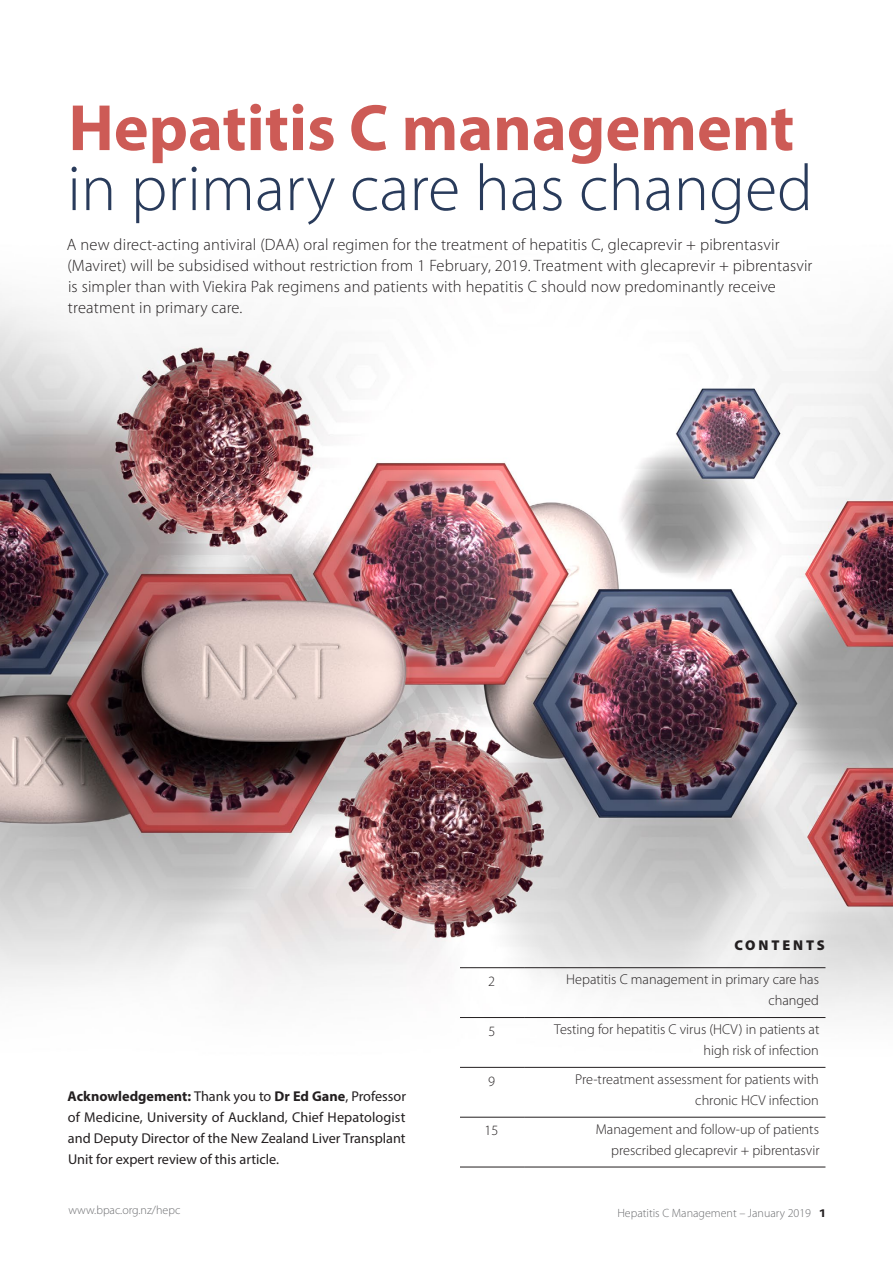
<style>
.page{position:relative;width:893px;height:1263px;background:#fff}
.page>*{position:absolute;margin:0;border:0;box-sizing:border-box;transform-origin:0 0}
.t1{font:300 66px/60px "Myriad Pro";color:#293b5b}
.Introduction{font:300 16.5px/21px "Myriad Pro";letter-spacing:.01em;color:#231f20}
.Body-First_Line_Inde{font:300 14.25px/21px "Myriad Pro";color:#231f20;text-align:right}
.Body{font:14.25px/21px "Myriad Pro";color:#231f20;text-align:justify}
.Body-First_Line_Inde-2{font:900 14.25px "Myriad Pro";letter-spacing:.2em;color:#231f20}
.t2{font:300 12px "Myriad Pro";color:#6c6d70}
.s1{font-weight:700;color:#cd5b56}
.s2{font-weight:700}
.s3{font-weight:600;font-size:15.75px;color:#231f20}
</style>
<div class="page">
<img style="left:0;top:298px;width:893px;height:820px">
<hr style="left:460px;top:967px;width:64px;height:1px;background:#231f20">
<hr style="left:524px;top:967px;width:301px;height:1px;background:#231f20">
<hr style="left:460px;top:1017px;width:64px;height:1px;background:#231f20">
<hr style="left:524px;top:1017px;width:301px;height:1px;background:#231f20">
<hr style="left:460px;top:1067px;width:64px;height:1px;background:#231f20">
<hr style="left:524px;top:1067px;width:301px;height:1px;background:#231f20">
<hr style="left:460px;top:1117px;width:64px;height:1px;background:#231f20">
<hr style="left:524px;top:1117px;width:301px;height:1px;background:#231f20">
<hr style="left:460px;top:1167px;width:64px;height:1px;background:#231f20">
<hr style="left:524px;top:1167px;width:301px;height:1px;background:#231f20">
<p class="t1" style="left:67px;top:97px;width:747px"><span class="s1">Hepatitis C management </span>in primary care has changed</p>
<p class="Introduction" style="left:67px;top:234px;width:747px">A new direct-acting antiviral (DAA) oral regimen for the treatment of hepatitis C, glecaprevir + pibrentasvir (Maviret) will be subsidised without restriction from 1 February, 2019. Treatment with glecaprevir + pibrentasvir is simpler than with Viekira Pak regimens and patients with hepatitis C should now predominantly receive treatment in primary care.</p>
<p class="Body" style="left:68px;top:1086px;width:340px"><span class="s2">Acknowledgement:</span> Thank you to <span class="s2">Dr Ed Gane</span>, Professor of Medicine, University of Auckland, Chief Hepatologist and Deputy Director of the New Zealand Liver Transplant Unit for expert review of this article.</p>
<p class="Body-First_Line_Inde-2" style="left:734px;top:935px;width:92px">CONTENTS</p>
<p class="Body-First_Line_Inde" style="left:488px;top:970px;width:8px">2</p>
<p class="Body-First_Line_Inde" style="left:566px;top:969px;width:254px">Hepatitis C management in primary care has changed</p>
<p class="Body-First_Line_Inde" style="left:489px;top:1020px;width:8px">5</p>
<p class="Body-First_Line_Inde" style="left:554px;top:1019px;width:267px">Testing for hepatitis C virus (HCV) in patients at high risk of infection</p>
<p class="Body-First_Line_Inde" style="left:488px;top:1070px;width:8px">9</p>
<p class="Body-First_Line_Inde" style="left:575px;top:1069px;width:245px">Pre-treatment assessment for patients with chronic HCV infection</p>
<p class="Body-First_Line_Inde" style="left:485px;top:1120px;width:15px">15</p>
<p class="Body-First_Line_Inde" style="left:596px;top:1118px;width:225px">Management and follow-up of patients prescribed glecaprevir + pibrentasvir</p>
<p class="t2" style="left:69px;top:1202px;width:113px">www.bpac.org.nz/hepc</p>
<p class="t2" style="left:617px;top:1206px;width:210px">Hepatitis C Management – January 2019 <span class="s3">1</span></p>
</div>
